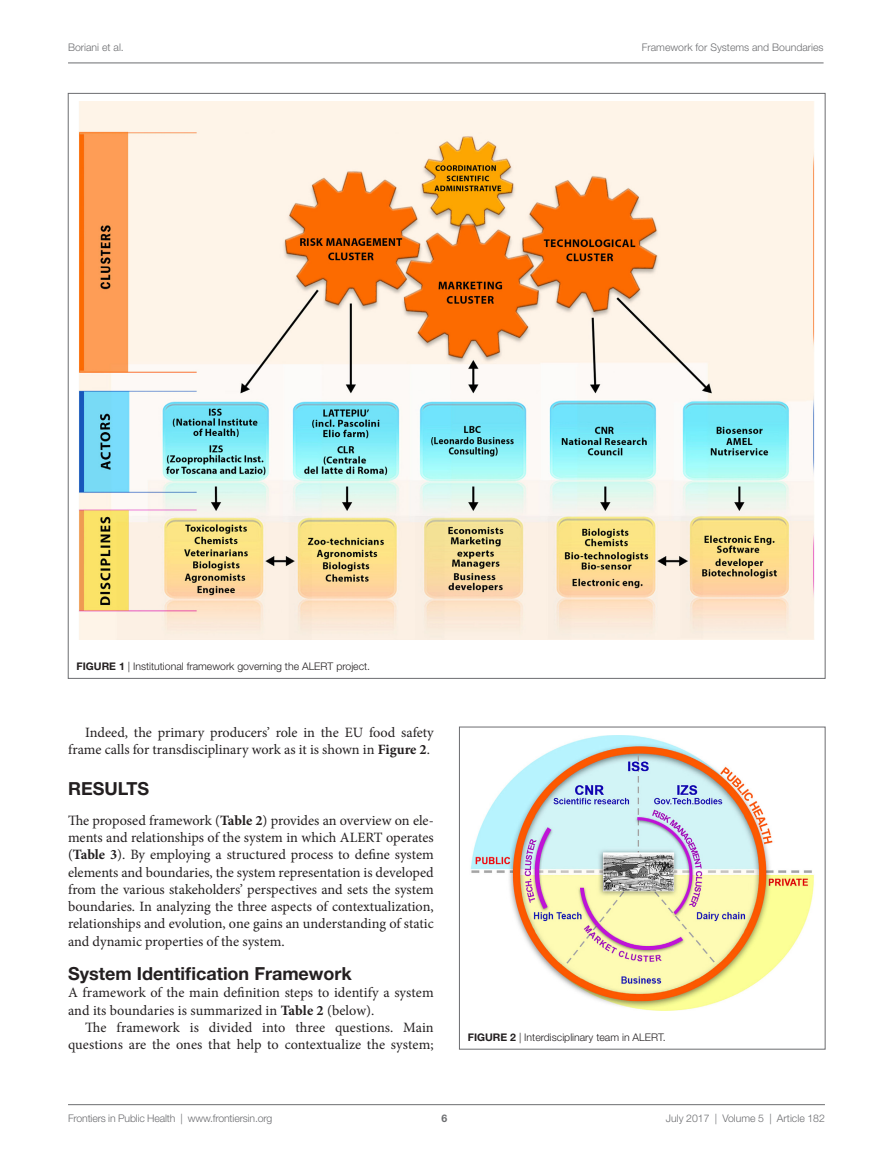
<style>
.page{position:relative;width:893px;height:1170px;background:#fff}
.page>*{position:absolute;margin:0;border:0;box-sizing:border-box;transform-origin:0 0}
.t1{font:700 18px "Helvetica Neue LT Std";color:#231f20}
.t2{font:14.25px/17.2px "Minion Pro";color:#231f20;text-align:right}
.t3{font:300 10.5px "Helvetica Neue LT Std";color:#6c6d70}
.t4{font:300 10.5px "Helvetica Neue LT Std";color:#231f20}
.t5{font:700 10.5px "Helvetica Neue LT Std";color:#6c6d70}
.s1{font-weight:700}
</style>
<div class="page">
<hr style="left:68px;top:63px;width:756px;height:1px;background:#6c6d70">
<hr style="left:68px;top:1104px;width:757px;height:1px;background:#6c6d70">
<img style="left:79px;top:102px;width:735px;height:538px">
<img style="left:470px;top:735px;width:344px;height:275px">
<p class="t3" style="left:68px;top:41px;width:57px">Boriani et al.</p>
<p class="t3" style="left:642px;top:41px;width:183px">Framework for Systems and Boundaries</p>
<p class="t4" style="left:77px;top:659px;width:295px"><span class="s1">Figure 1</span> | Institutional framework governing the ALERT project.</p>
<p class="t2" style="left:68px;top:724px;width:367px">Indeed, the primary producers’ role in the EU food safety frame calls for transdisciplinary work as it is shown in <span class="s1">Figure 2</span>.</p>
<p class="t1" style="left:68px;top:777px;width:13px">RES</p>
<p class="t1" style="left:104px;top:777px;width:45px">ULTS</p>
<p class="t2" style="left:68px;top:811px;width:367px;text-align:justify">The proposed framework (<span class="s1">Table 2</span>) provides an overview on ele&shy;ments and relationships of the system in which ALERT operates (<span class="s1">Table 3</span>). By employing a structured process to define system elements and boundaries, the system representation is developed from the various stakeholders’ perspectives and sets the system boundaries. In analyzing the three aspects of contextualization, relationships and evolution, one gains an understanding of static and dynamic properties of the system.</p>
<p class="t1" style="left:68px;top:962px;width:285px">System Identification Framework</p>
<p class="t2" style="left:68px;top:984px;width:367px;text-align:left">A framework of the main definition steps to identify a system and its boundaries is summarized in <span class="s1">Table 2</span> (below).</p>
<p class="t2" style="left:68px;top:1018px;width:367px">The framework is divided into three questions. Main questions are the ones that help to contextualize the system;</p>
<p class="t4" style="left:468px;top:1030px;width:199px"><span class="s1">Figure 2</span> | Interdisciplinary team in ALERT.</p>
<p class="t3" style="left:68px;top:1111px;width:206px">Frontiers in Public Health | www.frontiersin.org</p>
<p class="t3" style="left:666px;top:1111px;width:161px">July 2017 | Volume 5 | Article 182</p>
<p class="t5" style="left:441px;top:1111px;width:7px">6</p>
</div>
